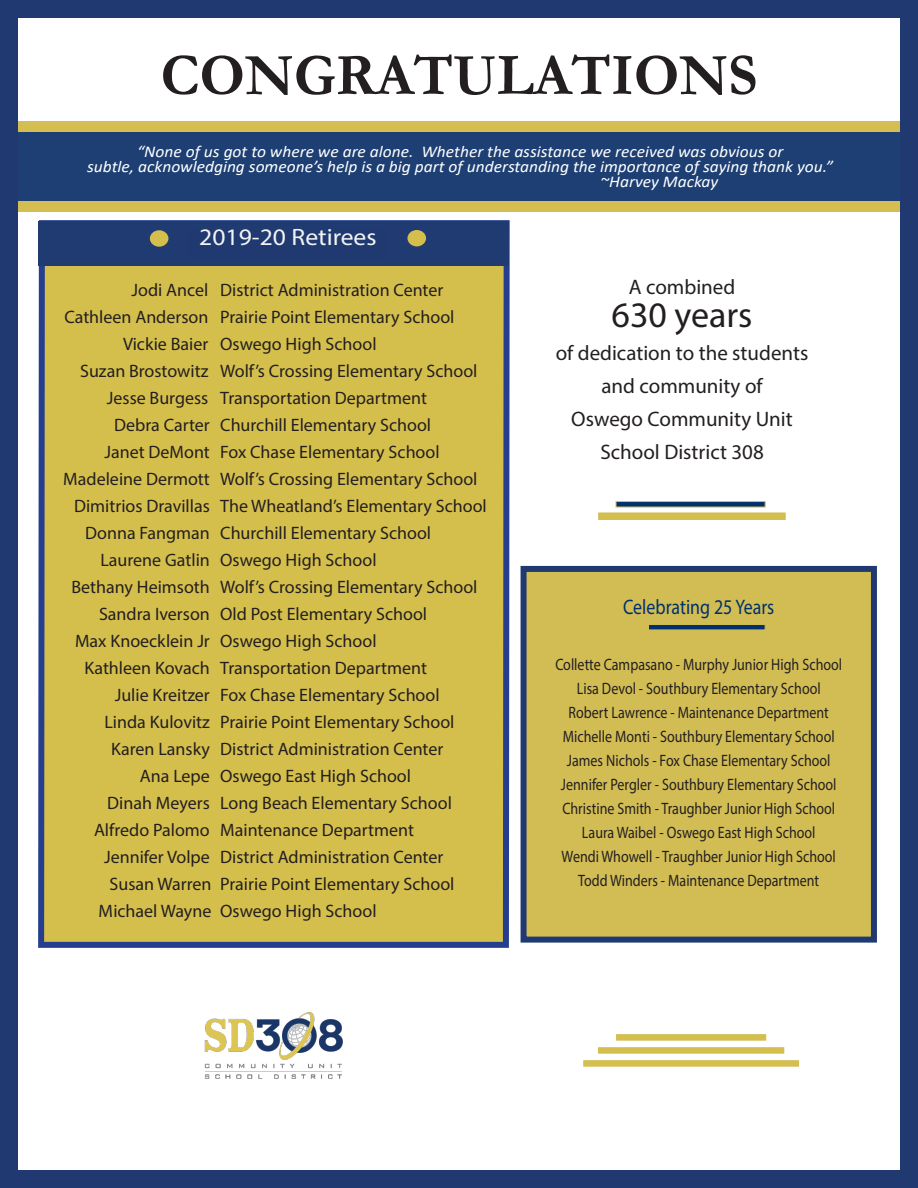
<style>
.page{position:relative;width:918px;height:1188px;background:#fff}
.page>*{position:absolute;margin:0;border:0;box-sizing:border-box;transform-origin:0 0}
.t1{font:700 59.85px "Garamond";color:#231f20;scale:.96 1}
.t2{font:36px "Myriad Pro";color:#231f20}
.t3{font:23.7px "Myriad Pro";color:#f2f3f4;scale:1.08 1}
.t4{font:21px/33px "Myriad Pro";color:#231f20;text-align:center}
.t5{font:21px "Myriad Pro";color:#00306d;scale:.85 1}
.t6{font:18px "Myriad Pro";color:#231f20}
.t7{font:16.5px "Myriad Pro";color:#231f20;scale:.85 1}
.t8{font:italic 16.5px "Calibri";color:#fff;scale:1.06 1}
</style>
<div class="page">
<div style="left:15px;top:131px;width:890px;height:71px;background:#1d3f73"></div>
<div style="left:19px;top:201px;width:890px;height:11px;background:#d5be51"></div>
<div style="left:19px;top:121px;width:890px;height:11px;background:#d5be51"></div>
<div style="left:38px;top:220px;width:472px;height:728px;background:#d5bf4c"></div>
<div style="left:0;top:0;width:918px;height:1188px;border:18px solid #203a71"></div>
<div style="left:598px;top:512px;width:188px;height:8px;background:#d5bf4c;border:2px solid #d2bd54"></div>
<div style="left:39px;top:221px;width:470px;height:45px;background:#1f3b72"></div>
<div style="left:521px;top:566px;width:356px;height:377px;background:#d2bd54;border:6px solid #203a71"></div>
<img style="left:204px;top:1012px;width:139px;height:67px">
<div style="left:150px;top:230px;width:18px;height:17px;background:#d5bf4c;border-radius:50%"></div>
<div style="left:407px;top:230px;width:19px;height:16px;background:#d5bf4c;border-radius:50%"></div>
<div style="left:598px;top:1047px;width:186px;height:7px;background:#d5bf4c;border:1px solid #d2bd54"></div>
<svg style="left:583px;top:1060px;width:216px;height:6px"></svg>
<div style="left:616px;top:1034px;width:150px;height:7px;background:#d5bf4c;border:1px solid #d2bd54"></div>
<svg style="left:649px;top:625px;width:117px;height:5px"></svg>
<svg style="left:616px;top:501px;width:150px;height:6px"></svg>
<p class="t1" style="left:161px;top:35px;width:623px">CONGRATULATIONS</p>
<p class="t8" style="left:137px;top:140px;width:611px">“None of us got to where we are alone. Whether the assistance we received was obvious or</p>
<p class="t8" style="left:87px;top:155px;width:705px">subtle, acknowledging someone’s help is a big part of understanding the importance of saying thank you.”</p>
<p class="t8" style="left:601px;top:170px;width:113px">~Harvey Mackay</p>
<p class="t3" style="left:199px;top:223px;width:166px">2019-20 Retirees</p>
<p class="t6" style="left:131px;top:279px;width:78px">Jodi Ancel</p>
<p class="t6" style="left:64px;top:306px;width:145px">Cathleen Anderson</p>
<p class="t6" style="left:123px;top:333px;width:87px">Vickie Baier</p>
<p class="t6" style="left:80px;top:360px;width:130px">Suzan Brostowitz</p>
<p class="t6" style="left:107px;top:387px;width:103px">Jesse Burgess</p>
<p class="t6" style="left:114px;top:414px;width:97px">Debra Carter</p>
<p class="t6" style="left:104px;top:441px;width:107px">Janet DeMont</p>
<p class="t6" style="left:63px;top:468px;width:148px">Madeleine Dermott</p>
<p class="t6" style="left:74px;top:495px;width:137px">Dimitrios Dravillas</p>
<p class="t6" style="left:85px;top:522px;width:126px">Donna Fangman</p>
<p class="t6" style="left:100px;top:549px;width:111px">Laurene Gatlin</p>
<p class="t6" style="left:71px;top:576px;width:140px">Bethany Heimsoth</p>
<p class="t6" style="left:99px;top:603px;width:112px">Sandra Iverson</p>
<p class="t6" style="left:75px;top:630px;width:136px">Max Knoecklein Jr</p>
<p class="t6" style="left:84px;top:657px;width:127px">Kathleen Kovach</p>
<p class="t6" style="left:115px;top:684px;width:97px">Julie Kreitzer</p>
<p class="t6" style="left:104px;top:711px;width:107px">Linda Kulovitz</p>
<p class="t6" style="left:111px;top:738px;width:100px">Karen Lansky</p>
<p class="t6" style="left:140px;top:765px;width:71px">Ana Lepe</p>
<p class="t6" style="left:107px;top:792px;width:104px">Dinah Meyers</p>
<p class="t6" style="left:94px;top:819px;width:117px">Alfredo Palomo</p>
<p class="t6" style="left:104px;top:846px;width:107px">Jennifer Volpe</p>
<p class="t6" style="left:110px;top:873px;width:103px">Susan Warren</p>
<p class="t6" style="left:99px;top:900px;width:114px">Michael Wayne</p>
<p class="t6" style="left:220px;top:279px;width:225px">District Administration Center</p>
<p class="t6" style="left:220px;top:306px;width:236px">Prairie Point Elementary School</p>
<p class="t6" style="left:220px;top:333px;width:158px">Oswego High School</p>
<p class="t6" style="left:220px;top:360px;width:259px">Wolf’s Crossing Elementary School</p>
<p class="t6" style="left:220px;top:387px;width:208px">Transportation Department</p>
<p class="t6" style="left:220px;top:414px;width:213px">Churchill Elementary School</p>
<p class="t6" style="left:220px;top:441px;width:221px">Fox Chase Elementary School</p>
<p class="t6" style="left:220px;top:468px;width:259px">Wolf’s Crossing Elementary School</p>
<p class="t6" style="left:220px;top:495px;width:268px">The Wheatland’s Elementary School</p>
<p class="t6" style="left:220px;top:522px;width:213px">Churchill Elementary School</p>
<p class="t6" style="left:220px;top:549px;width:158px">Oswego High School</p>
<p class="t6" style="left:220px;top:576px;width:259px">Wolf’s Crossing Elementary School</p>
<p class="t6" style="left:220px;top:603px;width:208px">Old Post Elementary School</p>
<p class="t6" style="left:220px;top:630px;width:158px">Oswego High School</p>
<p class="t6" style="left:220px;top:657px;width:208px">Transportation Department</p>
<p class="t6" style="left:220px;top:684px;width:221px">Fox Chase Elementary School</p>
<p class="t6" style="left:220px;top:711px;width:236px">Prairie Point Elementary School</p>
<p class="t6" style="left:220px;top:738px;width:225px">District Administration Center</p>
<p class="t6" style="left:220px;top:765px;width:192px">Oswego East High School</p>
<p class="t6" style="left:220px;top:792px;width:233px">Long Beach Elementary School</p>
<p class="t6" style="left:220px;top:819px;width:195px">Maintenance Department</p>
<p class="t6" style="left:220px;top:846px;width:225px">District Administration Center</p>
<p class="t6" style="left:220px;top:873px;width:236px">Prairie Point Elementary School</p>
<p class="t6" style="left:220px;top:900px;width:158px">Oswego High School</p>
<p class="t4" style="left:629px;top:270px;width:108px">A combined</p>
<p class="t2" style="left:612px;top:293px;width:143px">630 years</p>
<p class="t4" style="left:556px;top:336px;width:254px">of dedication to the students and community of</p>
<p class="t4" style="left:571px;top:402px;width:223px">Oswego Community Unit<br>School District 308</p>
<p class="t5" style="left:623px;top:594px;width:180px">Celebrating 25 Years</p>
<p class="t7" style="left:555px;top:654px;width:339px">Collette Campasano - Murphy Junior High School</p>
<p class="t7" style="left:577px;top:678px;width:288px">Lisa Devol - Southbury Elementary School</p>
<p class="t7" style="left:569px;top:702px;width:308px">Robert Lawrence - Maintenance Department</p>
<p class="t7" style="left:563px;top:726px;width:321px">Michelle Monti - Southbury Elementary School</p>
<p class="t7" style="left:567px;top:750px;width:312px">James Nichols - Fox Chase Elementary School</p>
<p class="t7" style="left:561px;top:774px;width:326px">Jennifer Pergler - Southbury Elementary School</p>
<p class="t7" style="left:562px;top:798px;width:322px">Christine Smith - Traughber Junior High School</p>
<p class="t7" style="left:582px;top:822px;width:276px">Laura Waibel - Oswego East High School</p>
<p class="t7" style="left:562px;top:846px;width:324px">Wendi Whowell - Traughber Junior High School</p>
<p class="t7" style="left:578px;top:870px;width:285px">Todd Winders - Maintenance Department</p>
</div>
